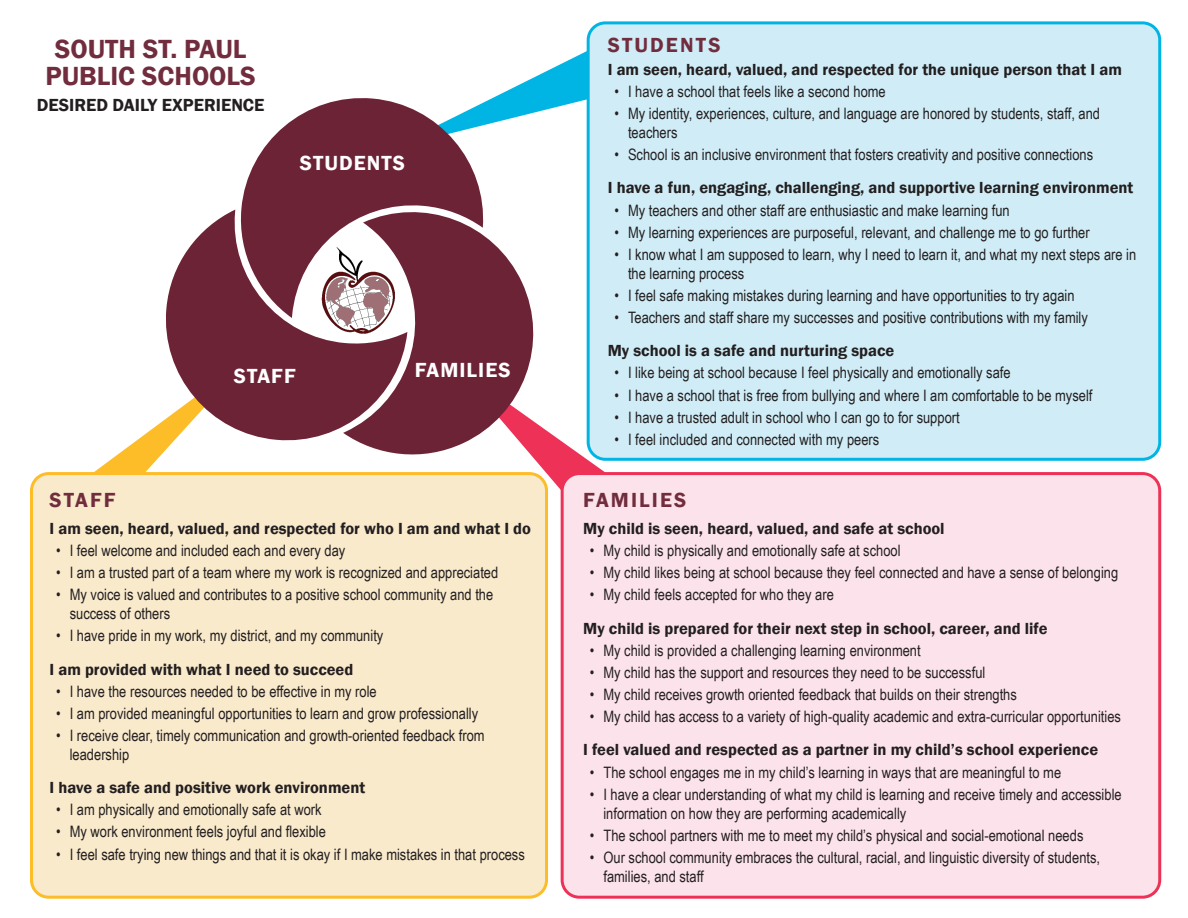
<style>
.page{position:relative;width:1188px;height:918px;background:#fff}
.page>*{position:absolute;margin:0;border:0;box-sizing:border-box;transform-origin:0 0}
.t1{font:600 27px "Franklin Gothic";color:#712d3e}
.t2{font:600 21px "Franklin Gothic";letter-spacing:.05em;color:#fff}
.t3{font:600 21px "Franklin Gothic";letter-spacing:.1em;color:#712d3e}
.t4{font:600 18px "Franklin Gothic";color:#231f20}
.t5{font:600 16.5px "Franklin Gothic";color:#231f20}
.t6{font:15.75px/18.9px "Arial Narrow";color:#231f20}
</style>
<div class="page">
<svg style="left:487px;top:45px;width:100px;height:103px"></svg>
<svg style="left:94px;top:422px;width:75px;height:50px"></svg>
<svg style="left:537px;top:364px;width:68px;height:152px"></svg>
<svg style="left:241px;top:98px;width:246px;height:112px;fill:#6d2336"></svg>
<svg style="left:343px;top:196px;width:207px;height:266px;fill:#6d2336"></svg>
<svg style="left:161px;top:210px;width:246px;height:236px;fill:#6d2336"></svg>
<div style="left:588px;top:23px;width:572px;height:436px;background:#d0edf7;border-radius:17px"></div>
<div style="left:587px;top:21px;width:574px;height:440px;border:3px solid #00b5e3;border-radius:17px"></div>
<div style="left:562px;top:474px;width:598px;height:423px;background:#fce3eb;border-radius:17px"></div>
<div style="left:561px;top:472px;width:600px;height:427px;border:3px solid #ee3157;border-radius:17px"></div>
<div style="left:31px;top:474px;width:516px;height:423px;background:#f9eacc;border-radius:17px"></div>
<div style="left:30px;top:472px;width:518px;height:427px;border:3px solid #fdbd28;border-radius:17px"></div>
<img style="left:320px;top:243px;width:77px;height:93px">
<p class="t1" style="left:55px;top:32px;width:193px">SOUTH ST. PAUL</p>
<p class="t1" style="left:45px;top:59px;width:212px">PUBLIC SCHOOLS</p>
<p class="t4" style="left:37px;top:94px;width:229px">DESIRED DAILY EXPERIENCE</p>
<p class="t2" style="left:300px;top:150px;width:107px">STUDENTS</p>
<p class="t2" style="left:234px;top:363px;width:63px">STAFF</p>
<p class="t2" style="left:415px;top:357px;width:97px">FAMILIES</p>
<p class="t3" style="left:608px;top:32px;width:114px">STUDENTS</p>
<p class="t5" style="left:608px;top:59px;width:516px">I am seen, heard, valued, and respected for the unique person that I am</p>
<p class="t6" style="left:615px;top:81px;width:273px">• I have a school that feels like a second home</p>
<p class="t6" style="left:628px;top:104px;width:474px;text-indent:-14px">• My identity, experiences, culture, and language are honored by students, staff, and teachers</p>
<p class="t6" style="left:615px;top:145px;width:480px">• School is an inclusive environment that fosters creativity and positive connections</p>
<p class="t5" style="left:608px;top:178px;width:527px">I have a fun, engaging, challenging, and supportive learning environment</p>
<p class="t6" style="left:615px;top:200px;width:397px">• My teachers and other staff are enthusiastic and make learning fun</p>
<p class="t6" style="left:615px;top:222px;width:477px">• My learning experiences are purposeful, relevant, and challenge me to go further</p>
<p class="t6" style="left:628px;top:244px;width:510px;text-indent:-14px">• I know what I am supposed to learn, why I need to learn it, and what my next steps are in the learning process</p>
<p class="t6" style="left:615px;top:285px;width:462px">• I feel safe making mistakes during learning and have opportunities to try again</p>
<p class="t6" style="left:615px;top:307px;width:475px">• Teachers and staff share my successes and positive contributions with my family</p>
<p class="t5" style="left:608px;top:341px;width:288px">My school is a safe and nurturing space</p>
<p class="t6" style="left:615px;top:363px;width:398px">• I like being at school because I feel physically and emotionally safe</p>
<p class="t6" style="left:615px;top:385px;width:479px">• I have a school that is free from bullying and where I am comfortable to be myself</p>
<p class="t6" style="left:615px;top:407px;width:347px">• I have a trusted adult in school who I can go to for support</p>
<p class="t6" style="left:615px;top:429px;width:266px">• I feel included and connected with my peers</p>
<p class="t3" style="left:50px;top:487px;width:68px">STAFF</p>
<p class="t3" style="left:583px;top:487px;width:105px">FAMILIES</p>
<p class="t5" style="left:583px;top:518px;width:363px">My child is seen, heard, valued, and safe at school</p>
<p class="t6" style="left:590px;top:540px;width:312px">• My child is physically and emotionally safe at school</p>
<p class="t6" style="left:590px;top:563px;width:530px">• My child likes being at school because they feel connected and have a sense of belonging</p>
<p class="t6" style="left:590px;top:585px;width:245px">• My child feels accepted for who they are</p>
<p class="t5" style="left:583px;top:618px;width:466px">My child is prepared for their next step in school, career, and life</p>
<p class="t6" style="left:590px;top:640px;width:332px">• My child is provided a challenging learning environment</p>
<p class="t6" style="left:590px;top:662px;width:397px">• My child has the support and resources they need to be successful</p>
<p class="t6" style="left:590px;top:684px;width:429px">• My child receives growth oriented feedback that builds on their strengths</p>
<p class="t6" style="left:590px;top:707px;width:533px">• My child has access to a variety of high-quality academic and extra-curricular opportunities</p>
<p class="t5" style="left:583px;top:740px;width:516px">I feel valued and respected as a partner in my child’s school experience</p>
<p class="t6" style="left:590px;top:762px;width:473px">• The school engages me in my child’s learning in ways that are meaningful to me</p>
<p class="t6" style="left:603px;top:784px;width:520px;text-indent:-14px">• I have a clear understanding of what my child is learning and receive timely and accessible information on how they are performing academically</p>
<p class="t6" style="left:590px;top:825px;width:495px">• The school partners with me to meet my child’s physical and social-emotional needs</p>
<p class="t6" style="left:603px;top:847px;width:498px;text-indent:-14px">• Our school community embraces the cultural, racial, and linguistic diversity of students, families, and staff</p>
<p class="t5" style="left:50px;top:518px;width:483px">I am seen, heard, valued, and respected for who I am and what I do</p>
<p class="t6" style="left:56px;top:540px;width:291px">• I feel welcome and included each and every day</p>
<p class="t6" style="left:56px;top:563px;width:444px">• I am a trusted part of a team where my work is recognized and appreciated</p>
<p class="t6" style="left:70px;top:585px;width:425px;text-indent:-14px">• My voice is valued and contributes to a positive school community and the success of others</p>
<p class="t6" style="left:56px;top:626px;width:329px">• I have pride in my work, my district, and my community</p>
<p class="t5" style="left:50px;top:659px;width:305px">I am provided with what I need to succeed</p>
<p class="t6" style="left:56px;top:681px;width:322px">• I have the resources needed to be effective in my role</p>
<p class="t6" style="left:56px;top:703px;width:423px">• I am provided meaningful opportunities to learn and grow professionally</p>
<p class="t6" style="left:70px;top:725px;width:416px;text-indent:-14px">• I receive clear, timely communication and growth-oriented feedback from leadership</p>
<p class="t5" style="left:50px;top:778px;width:317px">I have a safe and positive work environment</p>
<p class="t6" style="left:56px;top:800px;width:267px">• I am physically and emotionally safe at work</p>
<p class="t6" style="left:56px;top:822px;width:271px">• My work environment feels joyful and flexible</p>
<p class="t6" style="left:56px;top:844px;width:470px">• I feel safe trying new things and that it is okay if I make mistakes in that process</p>
</div>
